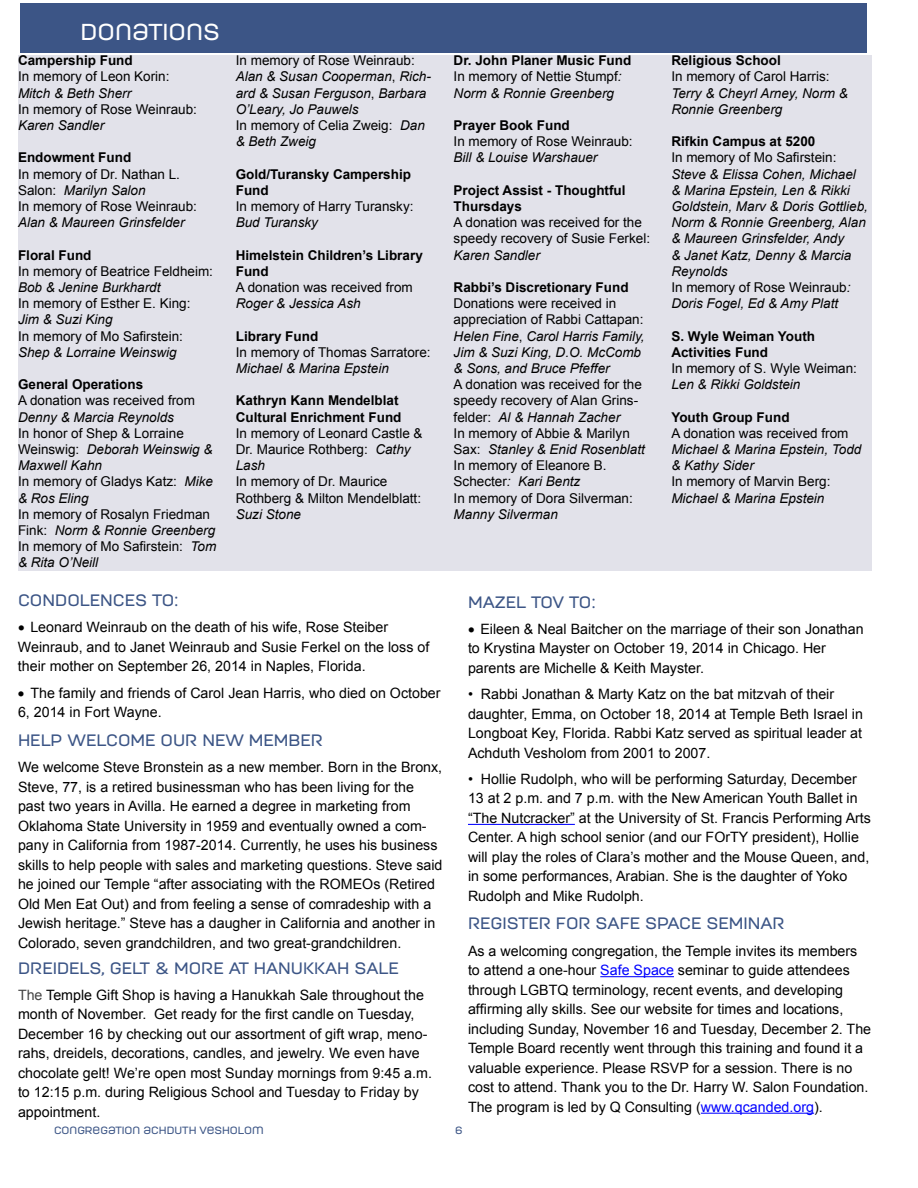
<style>
.page{position:relative;width:918px;height:1188px;background:#fff}
.page>*{position:absolute;margin:0;border:0;box-sizing:border-box;transform-origin:0 0}
.t1{font:500 23.1px "Moderna Unicase";color:#fff}
.t2{font:500 16.5px "Moderna Unicase";color:#3c5586}
.t3{font:14.25px/19.5px "Arial";color:#000}
.t4{font:13.5px/16.2px "Arial";color:#000}
.t5{font:italic 13.5px/16.2px "Arial";color:#000}
.t6{font:700 13.5px/16.2px "Arial";color:#000}
.t7{font:500 10.5px "Moderna Unicase";color:#3c5586}
.s1{font-style:italic}
.s2{font-style:normal}
.s3{color:#444}
.s4{font-weight:400}
.s5{font-weight:400;font-style:italic}
.s6{color:#00f}
</style>
<div class="page">
<div style="left:21px;top:3px;width:846px;height:50px;background:#3c5586"></div>
<hr style="left:600px;top:976px;width:74px;height:1px;background:#00f">
<hr style="left:701px;top:1113px;width:113px;height:1px;background:#00f">
<div style="left:18px;top:55px;width:853px;height:516px;background:#e2e2ea"></div>
<hr style="left:468px;top:824px;width:107px;height:1px;background:#00f">
<h1 class="t1" style="left:81px;top:14px;width:141px">DONATIONS</h1>
<p class="t6" style="left:18px;top:53px;width:116px">Campership Fund</p>
<p class="t4" style="left:18px;top:69px;width:153px">In memory of Leon Korin:</p>
<p class="t5" style="left:18px;top:85px;width:115px">Mitch &amp; Beth Sherr</p>
<p class="t4" style="left:18px;top:101px;width:181px">In memory of Rose Weinraub:</p>
<p class="t5" style="left:18px;top:117px;width:88px">Karen Sandler</p>
<p class="t6" style="left:18px;top:150px;width:115px">Endowment Fund</p>
<p class="t4" style="left:18px;top:166px;width:181px">In memory of Dr. Nathan L.<br>Salon: <span class="s1">Marilyn Salon<br></span>In memory of Rose Weinraub:</p>
<p class="t5" style="left:18px;top:215px;width:168px">Alan &amp; Maureen Grinsfelder</p>
<p class="t6" style="left:18px;top:247px;width:75px">Floral Fund</p>
<p class="t4" style="left:18px;top:263px;width:197px">In memory of Beatrice Feldheim:</p>
<p class="t5" style="left:18px;top:279px;width:144px">Bob &amp; Jenine Burkhardt</p>
<p class="t4" style="left:18px;top:296px;width:174px">In memory of Esther E. King:</p>
<p class="t5" style="left:18px;top:312px;width:96px">Jim &amp; Suzi King</p>
<p class="t4" style="left:18px;top:328px;width:167px">In memory of Mo Safirstein:</p>
<p class="t5" style="left:18px;top:344px;width:160px">Shep &amp; Lorraine Weinswig</p>
<p class="t6" style="left:18px;top:377px;width:127px">General Operations</p>
<p class="t4" style="left:18px;top:393px;width:179px">A donation was received from</p>
<p class="t5" style="left:18px;top:409px;width:158px">Denny &amp; Marcia Reynolds</p>
<p class="t4" style="left:18px;top:425px;width:197px">In honor of Shep &amp; Lorraine<br>Weinswig: <span class="s1">Deborah Weinswig &amp;<br>Maxwell Kahn<br></span>In memory of Gladys Katz: <span class="s1">Mike &amp; Ros Eling</span></p>
<p class="t4" style="left:18px;top:506px;width:200px">In memory of Rosalyn Friedman<br>Fink: <span class="s1">Norm &amp; Ronnie Greenberg<br></span>In memory of Mo Safirstein: <span class="s1">Tom &amp; Rita O’Neill</span></p>
<p class="t5" style="left:236px;top:53px;width:197px"><span class="s2">In memory of Rose Weinraub:<br></span>Alan &amp; Susan Cooperman<span class="s2">,</span> Rich&shy;ard &amp; Susan Ferguson<span class="s2">,</span> Barbara<br>O’Leary, Jo Pauwels<br><span class="s2">In memory of Celia Zweig:</span> Dan &amp; Beth Zweig</p>
<p class="t6" style="left:236px;top:166px;width:177px">Gold/Turansky Campership<br>Fund</p>
<p class="t4" style="left:236px;top:198px;width:179px">In memory of Harry Turansky:</p>
<p class="t5" style="left:236px;top:215px;width:84px">Bud Turansky</p>
<p class="t6" style="left:236px;top:247px;width:189px">Himelstein Children’s Library<br>Fund</p>
<p class="t4" style="left:236px;top:279px;width:179px">A donation was received from</p>
<p class="t5" style="left:236px;top:296px;width:126px">Roger &amp; Jessica Ash</p>
<p class="t6" style="left:236px;top:328px;width:84px">Library Fund</p>
<p class="t4" style="left:236px;top:344px;width:196px">In memory of Thomas Sarratore:</p>
<p class="t5" style="left:236px;top:360px;width:155px">Michael &amp; Marina Epstein</p>
<p class="t6" style="left:236px;top:393px;width:167px">Kathryn Kann Mendelblat<br>Cultural Enrichment Fund</p>
<p class="t4" style="left:236px;top:425px;width:188px">In memory of Leonard Castle &amp;<br>Dr. Maurice Rothberg: <span class="s1">Cathy<br>Lash</span></p>
<p class="t4" style="left:236px;top:474px;width:187px">In memory of Dr. Maurice<br>Rothberg &amp; Milton Mendelblatt:</p>
<p class="t5" style="left:236px;top:506px;width:67px">Suzi Stone</p>
<p class="t2" style="left:18px;top:587px;width:162px">CONDOLENCES TO:</p>
<p class="t3" style="left:18px;top:618px;width:413px">• Leonard Weinraub on the death of his wife, Rose Steiber<br>Weinraub, and to Janet Weinraub and Susie Ferkel on the loss of their mother on September 26, 2014 in Naples, Florida.</p>
<p class="t3" style="left:18px;top:683px;width:424px">• The family and friends of Carol Jean Harris, who died on October<br>6, 2014 in Fort Wayne.</p>
<p class="t2" style="left:18px;top:727px;width:307px">HELP WELCOME OUR NEW MEMBER</p>
<p class="t3" style="left:18px;top:758px;width:426px">We welcome Steve Bronstein as a new member. Born in the Bronx, Steve, 77, is a retired businessman who has been living for the past two years in Avilla. He earned a degree in marketing from Oklahoma State University in 1959 and eventually owned a com&shy;pany in California from 1987-2014. Currently, he uses his business skills to help people with sales and marketing questions. Steve said he joined our Temple “after associating with the ROMEOs (Retired Old Men Eat Out) and from feeling a sense of comradeship with a Jewish heritage.” Steve has a daugher in California and another in Colorado, seven grandchildren, and two great-grandchildren.</p>
<p class="t2" style="left:18px;top:955px;width:382px">DREIDELS, GELT &amp; MORE AT HANUKKAH SALE</p>
<p class="t3" style="left:18px;top:985px;width:415px"><span class="s3">The</span> Temple Gift Shop is having a Hanukkah Sale throughout the month of November. Get ready for the first candle on Tuesday, December 16 by checking out our assortment of gift wrap, meno&shy;rahs, dreidels, decorations, candles, and jewelry. We even have chocolate gelt! We’re open most Sunday mornings from 9:45 a.m. to 12:15 p.m. during Religious School and Tuesday to Friday by appointment.</p>
<p class="t6" style="left:454px;top:53px;width:179px">Dr. John Planer Music Fund<br><span class="s4">In memory of Nettie Stumpf</span><span class="s5">:<br>Norm &amp; Ronnie Greenberg</span></p>
<p class="t6" style="left:454px;top:118px;width:118px">Prayer Book Fund</p>
<p class="t4" style="left:454px;top:134px;width:181px">In memory of Rose Weinraub:</p>
<p class="t5" style="left:454px;top:150px;width:145px">Bill &amp; Louise Warshauer</p>
<p class="t6" style="left:454px;top:182px;width:174px">Project Assist - Thoughtful<br>Thursdays</p>
<p class="t4" style="left:454px;top:215px;width:198px">A donation was received for the speedy recovery of Susie Ferkel:</p>
<p class="t5" style="left:454px;top:247px;width:88px">Karen Sandler</p>
<p class="t6" style="left:454px;top:280px;width:177px">Rabbi’s Discretionary Fund</p>
<p class="t5" style="left:454px;top:296px;width:193px"><span class="s2">Donations were received in appreciation of Rabbi Cattapan:<br></span>Helen Fine<span class="s2">,</span> Carol Harris Family,<br>Jim &amp; Suzi King, D.O. McComb &amp; Sons, and Bruce Pfeffer</p>
<p class="t4" style="left:454px;top:377px;width:193px">A donation was received for the speedy recovery of Alan Grins&shy;felder: <span class="s1">Al &amp; Hannah Zacher<br></span>In memory of Abbie &amp; Marilyn<br>Sax: <span class="s1">Stanley &amp; Enid Rosenblatt<br></span>In memory of Eleanore B.<br>Schecter<span class="s1">: Kari Bentz<br></span>In memory of Dora Silverman:</p>
<p class="t5" style="left:454px;top:506px;width:106px">Manny Silverman</p>
<p class="t6" style="left:671px;top:53px;width:111px">Religious School</p>
<p class="t4" style="left:671px;top:69px;width:160px">In memory of Carol Harris:</p>
<p class="t5" style="left:671px;top:85px;width:178px">Terry &amp; Cheyrl Arney, Norm &amp;<br>Ronnie Greenberg</p>
<p class="t6" style="left:671px;top:134px;width:146px">Rifkin Campus at 5200</p>
<p class="t4" style="left:671px;top:150px;width:167px">In memory of Mo Safirstein:</p>
<p class="t5" style="left:671px;top:166px;width:198px">Steve &amp; Elissa Cohen, Michael &amp; Marina Epstein, Len &amp; Rikki<br>Goldstein, Marv &amp; Doris Gottlieb,<br>Norm &amp; Ronnie Greenberg, Alan &amp; Maureen Grinsfelder, Andy<br>&amp; Janet Katz, Denny &amp; Marcia<br>Reynolds<br><span class="s2">In memory of Rose Weinraub</span>:<br>Doris Fogel, Ed &amp; Amy Platt</p>
<p class="t6" style="left:671px;top:328px;width:145px">S. Wyle Weiman Youth<br>Activities Fund</p>
<p class="t4" style="left:671px;top:360px;width:187px">In memory of S. Wyle Weiman:</p>
<p class="t5" style="left:671px;top:377px;width:131px">Len &amp; Rikki Goldstein</p>
<p class="t6" style="left:671px;top:409px;width:120px">Youth Group Fund</p>
<p class="t4" style="left:671px;top:425px;width:179px">A donation was received from</p>
<p class="t5" style="left:671px;top:441px;width:192px">Michael &amp; Marina Epstein, Todd &amp; Kathy Sider</p>
<p class="t4" style="left:671px;top:474px;width:161px">In memory of Marvin Berg:</p>
<p class="t5" style="left:671px;top:490px;width:155px">Michael &amp; Marina Epstein</p>
<p class="t2" style="left:468px;top:589px;width:129px">MAZEL TOV TO:</p>
<p class="t3" style="left:468px;top:619px;width:397px">• Eileen &amp; Neal Baitcher on the marriage of their son Jonathan to Krystina Mayster on October 19, 2014 in Chicago. Her parents are Michelle &amp; Keith Mayster.</p>
<p class="t3" style="left:468px;top:685px;width:397px">• Rabbi Jonathan &amp; Marty Katz on the bat mitzvah of their daughter, Emma, on October 18, 2014 at Temple Beth Israel in Longboat Key, Florida. Rabbi Katz served as spiritual leader at Achduth Vesholom from 2001 to 2007.</p>
<p class="t3" style="left:468px;top:769px;width:405px">• Hollie Rudolph, who will be performing Saturday, December 13 at 2 p.m. and 7 p.m. with the New American Youth Ballet in “The Nutcracker” at the University of St. Francis Performing Arts Center. A high school senior (and our FOrTY president), Hollie will play the roles of Clara’s mother and the Mouse Queen, and, in some performances, Arabian. She is the daughter of Yoko Rudolph and Mike Rudolph.</p>
<p class="t2" style="left:468px;top:911px;width:318px">REGISTER FOR SAFE SPACE SEMINAR</p>
<p class="t3" style="left:468px;top:941px;width:405px">As a welcoming congregation, the Temple invites its members to attend a one-hour <span class="s6">Safe Space</span> seminar to guide attendees through LGBTQ terminology, recent events, and developing affirming ally skills. See our website for times and locations, including Sunday, November 16 and Tuesday, December 2. The Temple Board recently went through this training and found it a valuable experience. Please RSVP for a session. There is no cost to attend. Thank you to the Dr. Harry W. Salon Foundation.<br>The program is led by Q Consulting (<span class="s6">www.qcanded.org</span>).</p>
<p class="t7" style="left:54px;top:1122px;width:211px">CONGREGATION ACHDUTH VESHOLOM</p>
<p class="t7" style="left:455px;top:1122px;width:9px">6</p>
</div>
